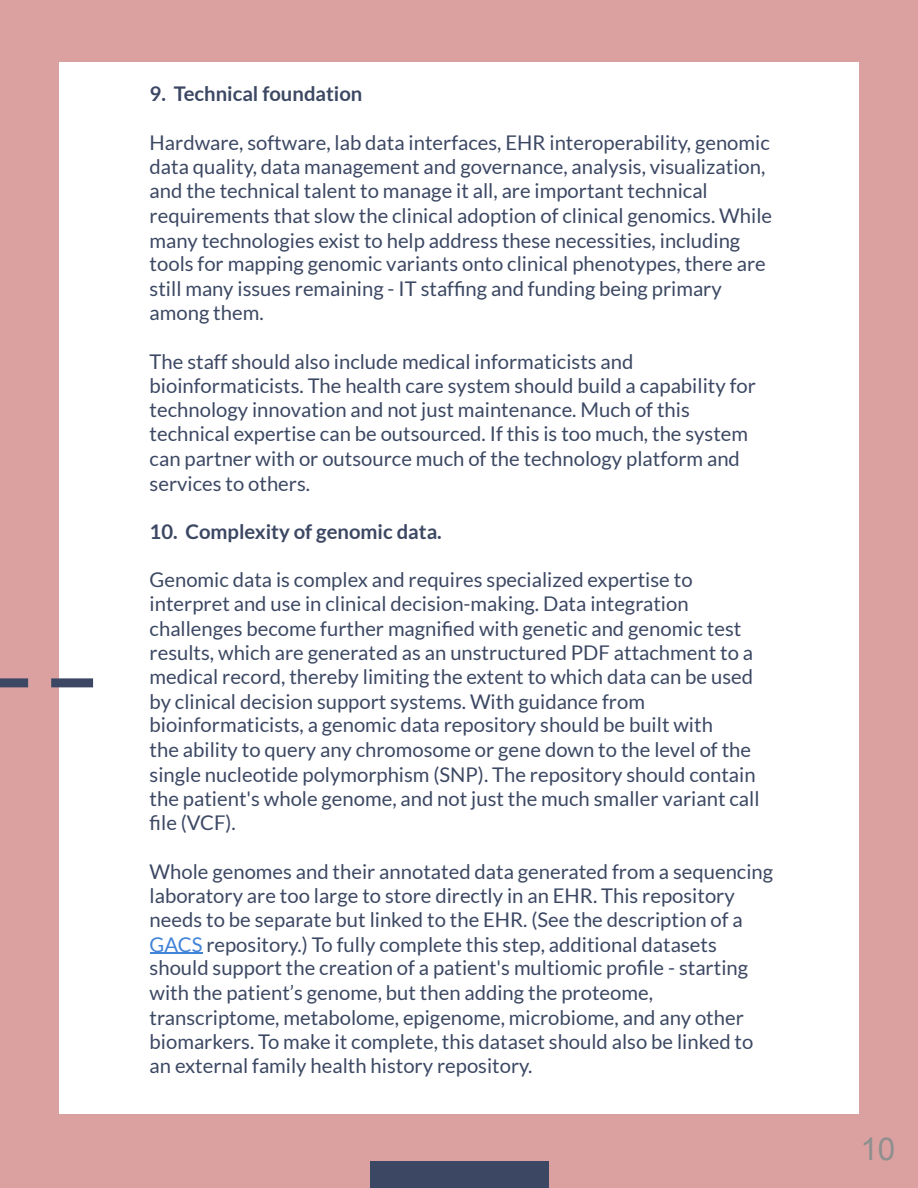
<style>
.page{position:relative;width:918px;height:1188px;background:#dba1a1}
.page>*{position:absolute;margin:0;border:0;box-sizing:border-box;transform-origin:0 0}
.t1{font:31.5px "Arial";color:#8f8f8f}
.t2{font:20.25px/24.3px "Lato";color:#3c4863}
.t3{font:700 20.25px "Lato";color:#3c4863}
.s1{color:#4183d7}
</style>
<div class="page">
<div style="left:59px;top:62px;width:800px;height:936px;background:#fff"></div>
<div style="left:59px;top:548px;width:800px;height:566px;background:#fff"></div>
<div style="left:370px;top:1161px;width:178px;height:27px;background:#3c4863"></div>
<div style="left:0;top:678px;width:24px;height:9px;background:#3c4863"></div>
<div style="left:56px;top:678px;width:33px;height:9px;background:#3c4863"></div>
<hr style="left:150px;top:953px;width:52px;height:1px;background:#4183d7">
<p class="t3" style="left:150px;top:81px;width:214px">9. Technical foundation</p>
<p class="t2" style="left:150px;top:130px;width:624px">Hardware, software, lab data interfaces, EHR interoperability, genomic data quality, data management and governance, analysis, visualization, and the technical talent to manage it all, are important technical requirements that slow the clinical adoption of clinical genomics. While many technologies exist to help address these necessities, including tools for mapping genomic variants onto clinical phenotypes, there are still many issues remaining - IT staffi ng and funding being primary among them.</p>
<p class="t2" style="left:150px;top:349px;width:608px">The staff should also include medical informaticists and bioinformaticists. The health care system should build a capability for technology innovation and not just maintenance. Much of this technical expertise can be outsourced. If this is too much, the system can partner with or outsource much of the technology platform and services to others.</p>
<p class="t3" style="left:150px;top:519px;width:294px">10. Complexity of genomic data.</p>
<p class="t2" style="left:150px;top:567px;width:611px">Genomic data is complex and requires specialized expertise to interpret and use in clinical decision-making. Data integration challenges become further magnified with genetic and genomic test results, which are generated as an unstructured PDF attachment to a medical record, thereby limiting the extent to which data can be used by clinical decision support systems. With guidance from bioinformaticists, a genomic data repository should be built with<br>the ability to query any chromosome or gene down to the level of the single nucleotide polymorphism (SNP). The repository should contain the patient's whole genome, and not just the much smaller variant call fi le (VCF).</p>
<p class="t2" style="left:150px;top:859px;width:625px">Whole genomes and their annotated data generated from a sequencing laboratory are too large to store directly in an EHR. This repository needs to be separate but linked to the EHR. (See the description of a <span class="s1">GACS</span> repository.) To fully complete this step, additional datasets should support the creation of a patient's multiomic profi le - starting with the patient’s genome, but then adding the proteome, transcriptome, metabolome, epigenome, microbiome, and any other biomarkers. To make it complete, this dataset should also be linked to an external family health history repository.</p>
<h1 class="t1" style="left:860px;top:1131px;width:37px">10</h1>
</div>
